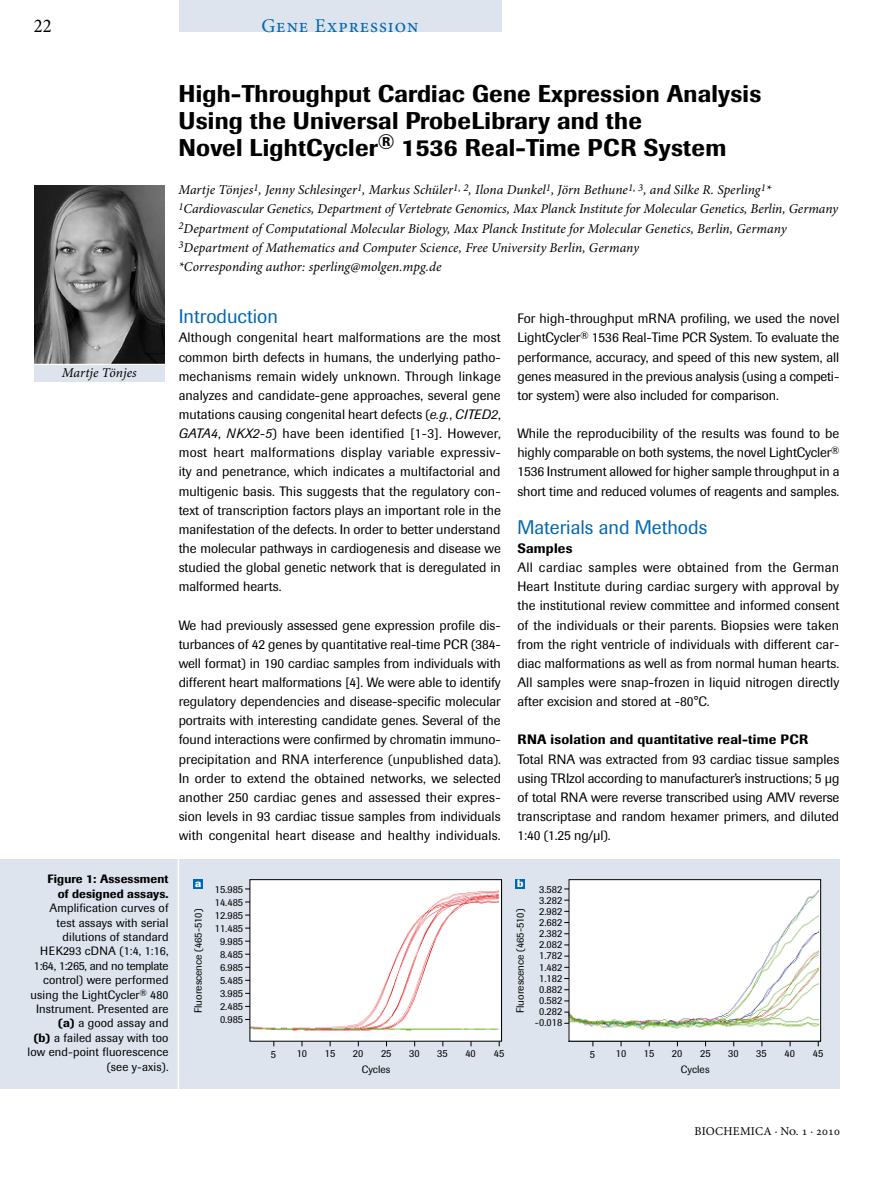
<style>
.page{position:relative;width:893px;height:1191px;background:#fff}
.page>*{position:absolute;margin:0;border:0;box-sizing:border-box;transform-origin:0 0}
.t1{font:500 24px/27px "Imago BQ";letter-spacing:.01em;color:#000}
.t2{font:19.5px "Imago BQ";color:#0067b0}
.t3{font:19.5px "Minion Pro";letter-spacing:.05em;color:#0067b0}
.t4{font:19.5px "Minion Pro";color:#000;scale:.95 1}
.t5{font:13.5px/19.2px "Imago BQ";color:#000;text-align:justify}
.t6{font:italic 13.5px/19.2px "Minion Pro";color:#000}
.t7{font:500 13.5px "Imago BQ";letter-spacing:.015em;color:#000}
.t8{font:12px/14.4px "Imago BQ";letter-spacing:.01em;color:#000;text-align:right}
.t9{font:500 12px/14.4px "Imago BQ";letter-spacing:.01em;color:#000;text-align:right}
.t10{font:12px "Minion Pro";letter-spacing:.015em;color:#000}
.t11{font:10.5px/11.1px "Imago BQ";color:#000;text-align:center}
.t12{font:700 10.5px "Imago BQ";color:#fff}
.s1{font-style:italic}
.s2{font-weight:500}
</style>
<div class="page">
<div style="left:0;top:859px;width:840px;height:229px;background:#dde4ee"></div>
<img style="left:252px;top:881px;width:248px;height:158px">
<img style="left:568px;top:879px;width:251px;height:162px">
<div style="left:193px;top:879px;width:10px;height:10px;background:#0067b0"></div>
<div style="left:250px;top:879px;width:252px;height:162px;border:1px solid #000"></div>
<div style="left:515px;top:879px;width:10px;height:10px;background:#0067b0"></div>
<div style="left:569px;top:879px;width:252px;height:162px;border:1px solid #000"></div>
<div style="left:179px;top:0;width:322px;height:32px;background:#dde4ee"></div>
<img style="left:34px;top:186px;width:130px;height:178px">
<div style="left:34px;top:365px;width:130px;height:16px;background:#dde4ee"></div>
<hr style="left:178px;top:833px;width:1px;height:262px;background:#fff">
<h2 class="t4" style="left:34px;top:14px;width:35px">22<sup>22</sup></h2>
<h2 class="t3" style="left:262px;top:14px;width:158px">Gene Expression</h2>
<p class="t6" style="left:62px;top:363px;width:76px">Martje Tönjes</p>
<h1 class="t1" style="left:178px;top:80px;width:584px">High-Throughput Cardiac Gene Expression Analysis<br>Using the Universal ProbeLibrary and the<br>Novel LightCycler<sup>®</sup> 1536 Real-Time PCR System</h1>
<p class="t6" style="left:178px;top:181px;width:661px">Martje Tönjes<sup>1</sup>, Jenny Schlesinger<sup>1</sup>, Markus Schüler<sup>1,</sup> <sup>2</sup>, Ilona Dunkel<sup>1</sup>, Jörn Bethune<sup>1,</sup> <sup>3</sup>, and Silke R. Sperling<sup>1</sup>* <sup>1</sup>Cardiovascular Genetics, Department of Vertebrate Genomics, Max Planck Institute for Molecular Genetics, Berlin, Germany <sup>2</sup>Department of Computational Molecular Biology, Max Planck Institute for Molecular Genetics, Berlin, Germany <sup>3</sup>Department of Mathematics and Computer Science, Free University Berlin, Germany<br>*Corresponding author: sperling@molgen.mpg.de</p>
<h2 class="t2" style="left:179px;top:305px;width:101px">Introduction</h2>
<p class="t5" style="left:179px;top:328px;width:324px">Although congenital heart malformations are the most common birth defects in humans, the underlying patho&shy;mechanisms remain widely unknown. Through linkage analyzes and candidate-gene approaches, several gene mutations causing congenital heart defects (<span class="s1">e.g.</span>, <span class="s1">CITED2</span>, <span class="s1">GATA4</span>, <span class="s1">NKX2-5</span>) have been identified [1-3]. However, most heart malformations display variable expressiv&shy;ity and pene-trance, which indicates a multifactorial and multigenic basis. This suggests that the regulatory con&shy;text of transcription factors plays an important role in the manifestation of the defects. In order to better understand the molecular pathways in cardiogenesis and disease we studied the global genetic network that is deregulated in malformed hearts.</p>
<p class="t5" style="left:179px;top:615px;width:324px">We had previously assessed gene expression profile dis&shy;turbances of 42 genes by quantitative real-time PCR (384- well format) in 190 cardiac samples from individuals with different heart malformations [4]. We were able to identify regulatory dependencies and disease-specific molecular portraits with interesting candidate genes. Several of the found interactions were confirmed by chromatin immuno&shy;precipitation and RNA interference (unpublished data).<br>In order to extend the obtained networks, we selected another 250 cardiac genes and assessed their expres&shy;sion levels in 93 cardiac tissue samples from individuals with congenital heart disease and healthy individuals.</p>
<p class="t5" style="left:517px;top:309px;width:323px">For high-throughput mRNA profiling, we used the novel LightCycler<sup>®</sup> 1536 Real-Time PCR System. To evaluate the performance, accuracy, and speed of this new system, all genes measured in the previous analysis (using a competi&shy;tor system) were also included for comparison.</p>
<p class="t5" style="left:517px;top:424px;width:323px">While the reproducibility of the results was found to be highly comparable on both systems, the novel LightCycler<sup>® </sup>1536 Instrument allowed for higher sample throughput in a short time and reduced volumes of reagents and samples.</p>
<h2 class="t2" style="left:517px;top:515px;width:191px">Materials and Methods</h2>
<p class="t7" style="left:517px;top:540px;width:56px">Samples</p>
<p class="t5" style="left:517px;top:558px;width:323px">All cardiac samples were obtained from the German Heart Institute during cardiac surgery with approval by the institutional review committee and informed consent of the individuals or their parents. Biopsies were taken from the right ventricle of individuals with different car&shy;diac malformations as well as from normal human hearts.<br>All samples were snap-frozen in liquid nitrogen directly after excision and stored at -80°C.</p>
<p class="t7" style="left:517px;top:731px;width:292px">RNA isolation and quantitative real-time PCR</p>
<p class="t5" style="left:517px;top:749px;width:323px">Total RNA was extracted from 93 cardiac tissue samples using TRIzol according to manufacturer’s instructions; 5 µg of total RNA were reverse transcribed using AMV reverse transcriptase and random hexamer primers, and diluted 1:40 (1.25 ng/µl).</p>
<p class="t9" style="left:48px;top:872px;width:122px">Figure 1: Assessment of designed assays.</p>
<p class="t8" style="left:28px;top:900px;width:142px">Amplification curves of<br>test assays with serial dilutions of standard<br>HEK293 cDNA (1:4, 1:16,<br>1:64, 1:265, and no template control) were performed using the LightCycler<sup>®</sup> 480<br>Instrument. Presented are <span class="s2">(a)</span> a good assay and<br><span class="s2">(b)</span> a failed assay with too low end-point fluorescence (see y-axis).</p>
<p class="t12" style="left:195px;top:877px;width:8px">a</p>
<p class="t11" style="left:193px;top:1013px;width:106px;rotate:-90deg">Fluorescence (465-510)</p>
<p class="t11" style="left:215px;top:882px;width:30px;line-height:13px">15.985<br>14.485<br>12.985<br>11.485<br>9.985<br>8.485<br>6.985<br>5.485<br>3.985<br>2.485<br>0.985</p>
<p class="t11" style="left:271px;top:1048px;width:7px">5</p>
<p class="t11" style="left:297px;top:1048px;width:12px">10</p>
<p class="t11" style="left:325px;top:1048px;width:12px">15</p>
<p class="t11" style="left:353px;top:1048px;width:12px">20</p>
<p class="t11" style="left:381px;top:1048px;width:12px">25</p>
<p class="t11" style="left:409px;top:1048px;width:12px">30</p>
<p class="t11" style="left:437px;top:1048px;width:12px">35</p>
<p class="t11" style="left:465px;top:1048px;width:12px">40</p>
<p class="t11" style="left:494px;top:1048px;width:12px">45</p>
<p class="t11" style="left:362px;top:1063px;width:30px">Cycles</p>
<p class="t12" style="left:517px;top:877px;width:8px">ab</p>
<p class="t11" style="left:515px;top:1013px;width:106px;rotate:-90deg">Fluorescence (465-510)</p>
<p class="t11" style="left:535px;top:883px;width:29px">3.582<br>3.282<br>2.982<br>2.682<br>2.382<br>2.082<br>1.782<br>1.482<br>1.182<br>0.882<br>0.582<br>0.282 -0.018</p>
<p class="t11" style="left:590px;top:1048px;width:7px">5</p>
<p class="t11" style="left:616px;top:1048px;width:12px">10</p>
<p class="t11" style="left:644px;top:1048px;width:12px">15</p>
<p class="t11" style="left:672px;top:1048px;width:12px">20</p>
<p class="t11" style="left:700px;top:1048px;width:12px">25</p>
<p class="t11" style="left:728px;top:1048px;width:12px">30</p>
<p class="t11" style="left:756px;top:1048px;width:12px">35</p>
<p class="t11" style="left:784px;top:1048px;width:12px">40</p>
<p class="t11" style="left:813px;top:1048px;width:12px">45</p>
<p class="t11" style="left:681px;top:1063px;width:30px">Cycles</p>
<p class="t10" style="left:694px;top:1124px;width:147px">Biochemica · No. 1 · 2010</p>
</div>
